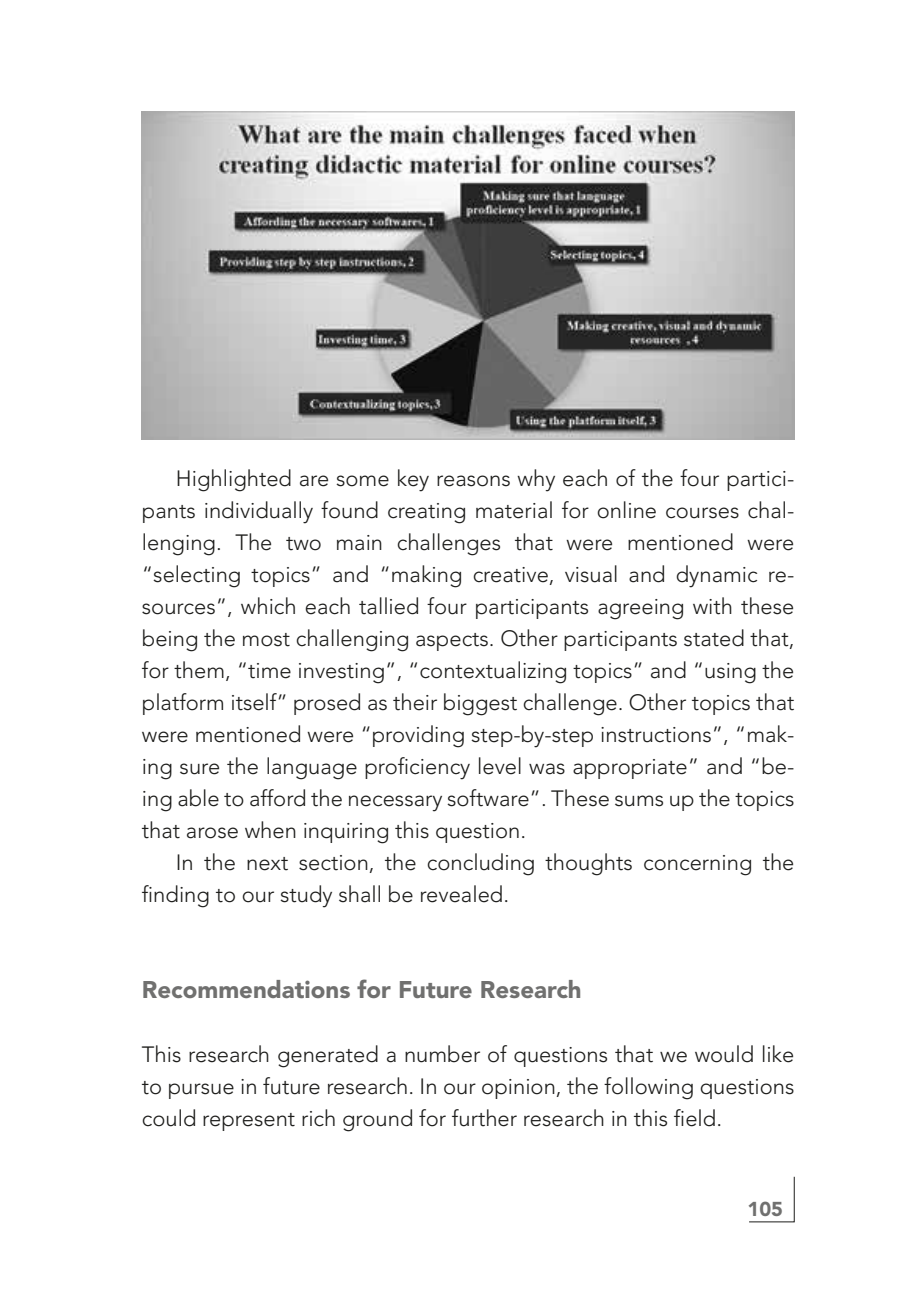
<style>
.page{position:relative;width:908px;height:1304px;background:#fff}
.page>*{position:absolute;margin:0;border:0;box-sizing:border-box;transform-origin:0 0}
.t1{font:900 24px "Avenir LT Std";color:#70706f}
.t2{font:300 22px/32px "Avenir LT Std";color:#1d1d1b;text-align:justify}
.t3{font:900 20px "Avenir LT Std";color:#70706f}
</style>
<div class="page">
<svg style="left:749px;top:1176px;width:45px;height:46px"></svg>
<img style="left:142px;top:112px;width:652px;height:328px">
<p class="t2" style="left:142px;top:463px;width:654px;text-indent:34px">Highlighted are some key reasons why each of the four partici&shy;pants individually found creating material for online courses chal&shy;lenging. The two main challenges that were mentioned were “selecting topics” and “making creative, visual and dynamic re&shy;sources”, which each tallied four participants agreeing with these being the most challenging aspects. Other participants stated that, for them, “time investing”, “contextualizing topics” and “using the platform itself” prosed as their biggest challenge. Other topics that were mentioned were “providing step-by-step instructions”, “mak&shy;ing sure the language proficiency level was appropriate” and “be&shy;ing able to afford the necessary software”. These sums up the topics that arose when inquiring this question.</p>
<p class="t2" style="left:142px;top:847px;width:653px;text-indent:34px">In the next section, the concluding thoughts concerning the finding to our study shall be revealed.</p>
<p class="t1" style="left:142px;top:975px;width:441px">Recommendations for Future Research</p>
<p class="t2" style="left:142px;top:1039px;width:653px">This research generated a number of questions that we would like to pursue in future research. In our opinion, the following questions could represent rich ground for further research in this field.</p>
<p class="t3" style="left:747px;top:1197px;width:37px">105</p>
</div>
